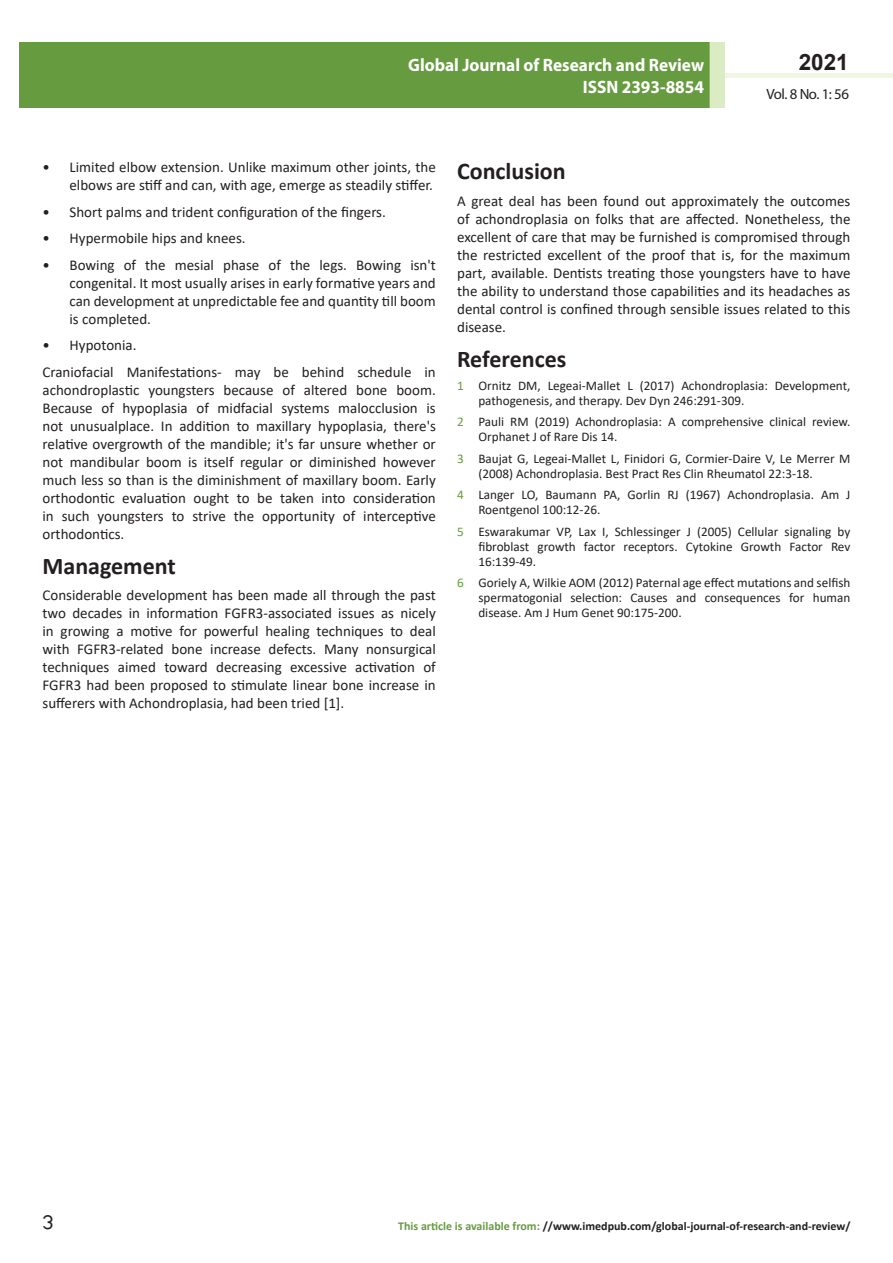
<style>
.page{position:relative;width:893px;height:1263px;background:#fff}
.page>*{position:absolute;margin:0;border:0;box-sizing:border-box;transform-origin:0 0}
.t1{font:25.5px "Tunga";color:#231f20}
.side-heading{font:700 24px "Calibri";color:#231f20}
.t2{font:700 22.5px "Arial";color:#231f20}
.t3{font:700 18px/21.6px "Myriad Pro";color:#fff;text-align:right;scale:.96 1}
.t4{font:15px/18px "Calibri";color:#231f20;text-align:justify}
.t5{font:14.85px "Myriad Pro";letter-spacing:-.03em;color:#231f20}
.t6{font:13.2px/15px "Calibri";color:#231f20}
.t7{font:700 12px "Calibri";color:#231f20}
.s1{color:#679b40}
</style>
<div class="page">
<div style="left:725px;top:73px;width:168px;height:5px;background:#eff6e2"></div>
<div style="left:19px;top:42px;width:690px;height:66px;background:#679b40"></div>
<div style="left:709px;top:42px;width:16px;height:66px;background:#dbecc4"></div>
<p class="t3" style="left:517px;top:53px;width:198px">ARCHIVOS DE MEDICINA<br>16 8 9465</p>
<h3 class="t2" style="left:799px;top:46px;width:52px">2021</h3>
<p class="t3" style="left:408px;top:54px;width:310px">Global Journal of Research and Review<br>ISSN 2393-8854</p>
<p class="t5" style="left:766px;top:84px;width:84px">Vol. 8 No. 1: 56</p>
<p class="t4" style="left:43px;top:158px;width:395px;text-align:right">• Limited elbow extension. Unlike maximum other joints, the elbows are stiff and can, with age, emerge as steadily stiffer.</p>
<p class="t4" style="left:43px;top:203px;width:345px">• Short palms and trident configuration of the fingers.</p>
<p class="t4" style="left:43px;top:229px;width:205px">• Hypermobile hips and knees.</p>
<p class="t4" style="left:70px;top:256px;width:368px;text-indent:-27px">• Bowing of the mesial phase of the legs. Bowing isn't congenital. It most usually arises in early formative years and can development at unpredictable fee and quantity till boom is completed.</p>
<p class="t4" style="left:43px;top:336px;width:95px">• Hypotonia.</p>
<p class="t4" style="left:43px;top:363px;width:395px">Craniofacial Manifestations- may be behind schedule in achondroplastic youngsters because of altered bone boom.<br>Because of hypoplasia of midfacial systems malocclusion is not unusualplace. In addition to maxillary hypoplasia, there's relative overgrowth of the mandible; it's far unsure whether or not mandibular boom is itself regular or diminished however much less so than is the diminishment of maxillary boom. Early orthodontic evaluation ought to be taken into consideration in such youngsters to strive the opportunity of interceptive orthodontics.</p>
<p class="side-heading" style="left:43px;top:549px;width:135px">Management</p>
<p class="t4" style="left:43px;top:586px;width:395px">Considerable development has been made all through the past two decades in information FGFR3-associated issues as nicely in growing a motive for powerful healing techniques to deal with FGFR3-related bone increase defects. Many nonsurgical techniques aimed toward decreasing excessive activation of FGFR3 had been proposed to stimulate linear bone increase in sufferers with Achondroplasia, had been tried [1].</p>
<p class="side-heading" style="left:457px;top:154px;width:110px">Conclusion</p>
<p class="t4" style="left:457px;top:191px;width:395px">A great deal has been found out approximately the outcomes of achondroplasia on folks that are affected. Nonetheless, the excellent of care that may be furnished is compromised through the restricted excellent of the proof that is, for the maximum part, available. Dentists treating those youngsters have to have the ability to understand those capabilities and its headaches as dental control is confined through sensible issues related to this disease.</p>
<p class="side-heading" style="left:457px;top:342px;width:111px">References</p>
<p class="t6" style="left:478px;top:378px;width:374px;text-indent:-21px"><span class="s1">1</span> Ornitz DM, Legeai-Mallet L (2017) Achondroplasia: Development, pathogenesis, and therapy. Dev Dyn 246:291-309.</p>
<p class="t6" style="left:478px;top:414px;width:374px;text-indent:-21px"><span class="s1">2</span> Pauli RM (2019) Achondroplasia: A comprehensive clinical review.<br>Orphanet J of Rare Dis 14.</p>
<p class="t6" style="left:478px;top:451px;width:374px;text-indent:-21px"><span class="s1">3</span> Baujat G, Legeai-Mallet L, Finidori G, Cormier-Daire V, Le Merrer M (2008) Achondroplasia. Best Pract Res Clin Rheumatol 22:3-18.</p>
<p class="t6" style="left:478px;top:487px;width:374px;text-indent:-21px"><span class="s1">4</span> Langer LO, Baumann PA, Gorlin RJ (1967) Achondroplasia. Am J<br>Roentgenol 100:12-26.</p>
<p class="t6" style="left:478px;top:523px;width:374px;text-align:justify;text-indent:-21px"><span class="s1">5</span> Eswarakumar VP, Lax I, Schlessinger J (2005) Cellular signaling by fibroblast growth factor receptors. Cytokine Growth Factor Rev 16:139-49.</p>
<p class="t6" style="left:478px;top:575px;width:374px;text-align:justify;text-indent:-21px"><span class="s1">6</span> Goriely A, Wilkie AOM (2012) Paternal age effect mutations and selfish spermatogonial selection: Causes and consequences for human disease. Am J Hum Genet 90:175-200.</p>
<h1 class="t1" style="left:42px;top:1205px;width:13px">3</h1>
<p class="t7" style="left:398px;top:1217px;width:454px"><span class="s1">This article is available from:</span> //www.imedpub.com/global-journal-of-research-and-review/</p>
</div>
